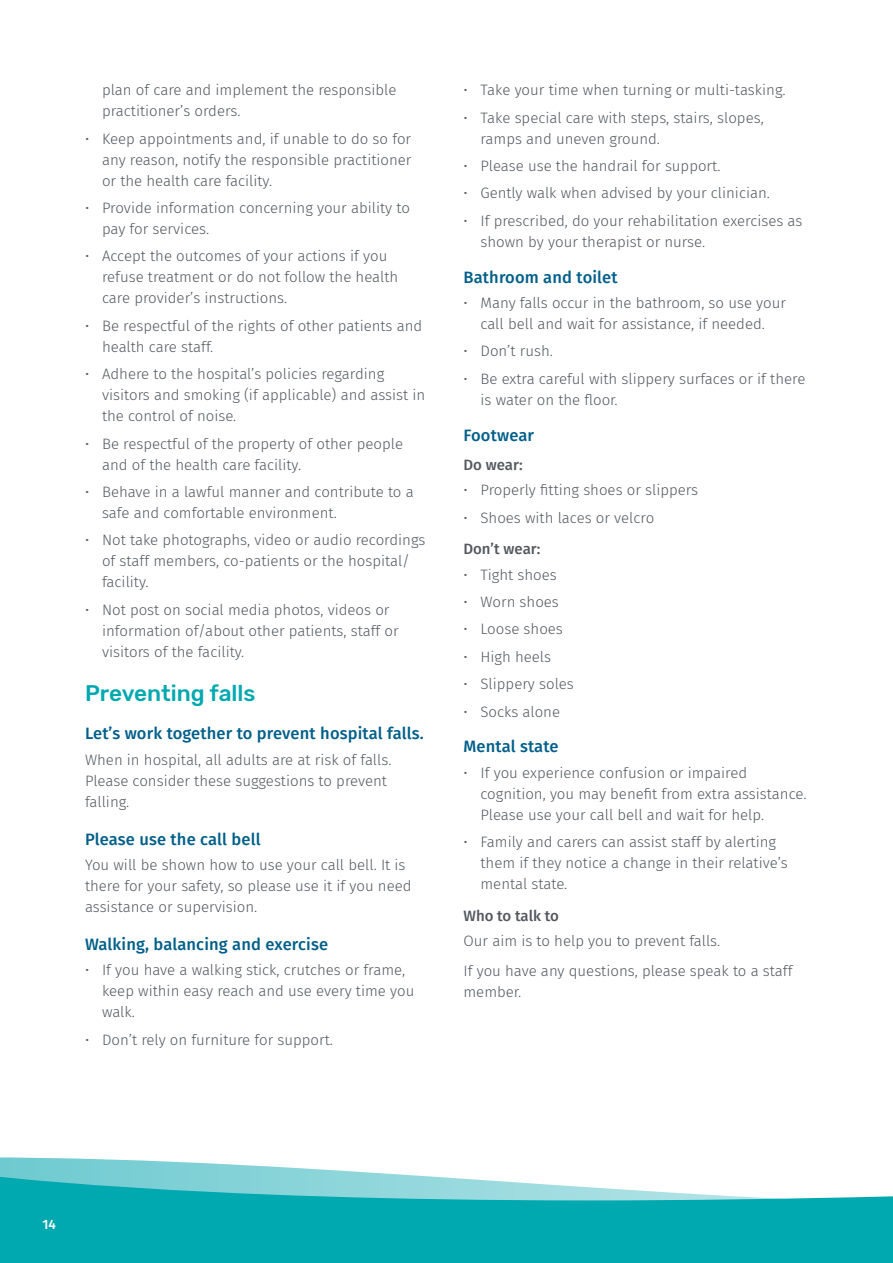
<style>
.page{position:relative;width:893px;height:1263px;background:#fff}
.page>*{position:absolute;margin:0;border:0;box-sizing:border-box;transform-origin:0 0}
.t1{font:500 22.5px "Rubik";color:#00a8b0}
.t2{font:500 16.5px "Fira Sans";letter-spacing:.01em;color:#005f89}
.t3{font:300 15px/21px "Fira Sans";color:#53595f}
.t4{font:500 15px "Fira Sans";color:#53595f}
.t5{font:500 13.5px "Fira Sans";color:#fff}
</style>
<div class="page">
<svg style="left:0;top:1157px;width:391px;height:17px"></svg>
<svg style="left:0;top:1174px;width:893px;height:89px;background:#2cb6bd"></svg>
<p class="t3" style="left:102px;top:80px;width:296px">plan of care and implement the responsible practitioner’s orders.</p>
<p class="t3" style="left:102px;top:128px;width:311px;text-align:justify;text-indent:-17px">• Keep appointments and, if unable to do so for any reason, notify the responsible practitioner or the health care facility.</p>
<p class="t3" style="left:102px;top:197px;width:309px;text-indent:-17px">• Provide information concerning your ability to pay for services.</p>
<p class="t3" style="left:102px;top:246px;width:298px;text-indent:-17px">• Accept the outcomes of your actions if you refuse treatment or do not follow the health care provider’s instructions.</p>
<p class="t3" style="left:102px;top:315px;width:322px;text-indent:-17px">• Be respectful of the rights of other patients and health care staff.</p>
<p class="t3" style="left:102px;top:363px;width:325px;text-indent:-17px">• Adhere to the hospital’s policies regarding visitors and smoking (if applicable) and assist in the control of noise.</p>
<p class="t3" style="left:102px;top:433px;width:302px;text-indent:-17px">• Be respectful of the property of other people and of the health care facility.</p>
<p class="t3" style="left:102px;top:481px;width:313px;text-indent:-17px">• Behave in a lawful manner and contribute to a safe and comfortable environment.</p>
<p class="t3" style="left:102px;top:530px;width:325px;text-indent:-17px">• Not take photographs, video or audio recordings of staff members, co-patients or the hospital/ facility.</p>
<p class="t3" style="left:102px;top:599px;width:298px;text-indent:-17px">• Not post on social media photos, videos or information of/about other patients, staff or visitors of the facility.</p>
<h1 class="t1" style="left:85px;top:681px;width:172px">Preventing falls</h1>
<p class="t2" style="left:85px;top:720px;width:340px">Let’s work together to prevent hospital falls.</p>
<p class="t3" style="left:85px;top:749px;width:308px">When in hospital, all adults are at risk of falls.<br>Please consider these suggestions to prevent falling.</p>
<p class="t2" style="left:85px;top:826px;width:177px">Please use the call bell</p>
<p class="t3" style="left:85px;top:854px;width:328px">You will be shown how to use your call bell. It is there for your safety, so please use it if you need assistance or supervision.</p>
<p class="t2" style="left:85px;top:931px;width:245px">Walking, balancing and exercise</p>
<p class="t3" style="left:102px;top:959px;width:314px;text-indent:-17px">• If you have a walking stick, crutches or frame, keep within easy reach and use every time you walk.</p>
<p class="t3" style="left:85px;top:1029px;width:249px">• Don’t rely on furniture for support.</p>
<p class="t3" style="left:463px;top:80px;width:324px">• Take your time when turning or multi-tasking.</p>
<p class="t3" style="left:480px;top:107px;width:285px;text-indent:-17px">• Take special care with steps, stairs, slopes, ramps and uneven ground.</p>
<p class="t3" style="left:463px;top:155px;width:258px">• Please use the handrail for support.</p>
<p class="t3" style="left:463px;top:183px;width:308px">• Gently walk when advised by your clinician.</p>
<p class="t3" style="left:480px;top:210px;width:323px;text-indent:-17px">• If prescribed, do your rehabilitation exercises as shown by your therapist or nurse.</p>
<p class="t2" style="left:463px;top:264px;width:156px">Bathroom and toilet</p>
<p class="t3" style="left:463px;top:292px;width:324px;text-align:center">• Many falls occur in the bathroom, so use your call bell and wait for assistance, if needed.</p>
<p class="t3" style="left:463px;top:341px;width:91px">• Don’t rush.</p>
<p class="t3" style="left:480px;top:368px;width:326px;text-indent:-17px">• Be extra careful with slippery surfaces or if there is water on the floor.</p>
<p class="t2" style="left:463px;top:422px;width:72px">Footwear</p>
<p class="t4" style="left:463px;top:453px;width:61px">Do wear:</p>
<p class="t3" style="left:463px;top:480px;width:236px">• Properly fitting shoes or slippers</p>
<p class="t3" style="left:463px;top:507px;width:192px">• Shoes with laces or velcro</p>
<p class="t4" style="left:463px;top:537px;width:79px">Don’t wear:</p>
<p class="t3" style="left:463px;top:564px;width:95px">• Tight shoes</p>
<p class="t3" style="left:463px;top:591px;width:97px">• Worn shoes</p>
<p class="t3" style="left:463px;top:619px;width:101px">• Loose shoes</p>
<p class="t3" style="left:463px;top:646px;width:89px">• High heels</p>
<p class="t3" style="left:463px;top:673px;width:112px">• Slippery soles</p>
<p class="t3" style="left:463px;top:701px;width:98px">• Socks alone</p>
<p class="t2" style="left:463px;top:733px;width:97px">Mental state</p>
<p class="t3" style="left:480px;top:762px;width:327px;text-indent:-17px">• If you experience confusion or impaired cognition, you may benefit from extra assistance.<br>Please use your call bell and wait for help.</p>
<p class="t3" style="left:480px;top:831px;width:309px;text-indent:-17px">• Family and carers can assist staff by alerting them if they notice a change in their relative’s mental state.</p>
<p class="t4" style="left:463px;top:903px;width:97px">Who to talk to</p>
<p class="t3" style="left:463px;top:926px;width:331px;line-height:29.5px">Our aim is to help you to prevent falls.<br>If you have any questions, please speak to a staff</p>
<p class="t3" style="left:463px;top:981px;width:59px">member.</p>
<p class="t5" style="left:43px;top:1213px;width:15px">14</p>
</div>
